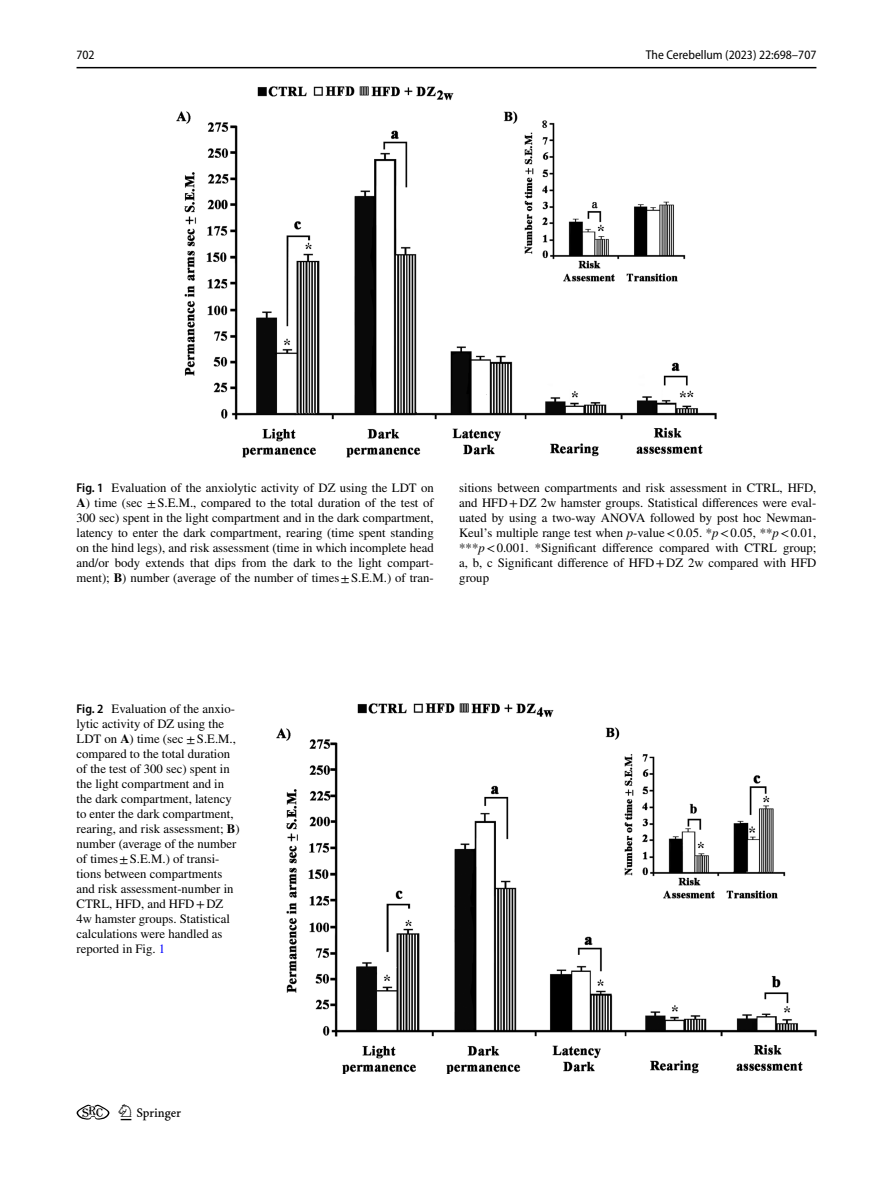
<style>
.page{position:relative;width:893px;height:1187px;background:#fff}
.page>*{position:absolute;margin:0;border:0;box-sizing:border-box;transform-origin:0 0}
.t1{font:22.5px "Springnew Regular 3";color:#000}
.t2{font:12.75px/15px "STIX";color:#000;text-align:justify}
.t3{font:semi-condensed 12.75px "Myriad Pro";color:#000}
.s1{font-family:"Myriad Pro";font-weight:600;font-stretch:semi-condensed}
.s2{font-weight:700}
.s3{font-style:italic}
.s4{color:#00f}
</style>
<div class="page">
<hr style="left:77px;top:67px;width:739px;height:1px;background:#000">
<svg style="left:77px;top:1104px;width:33px;height:15px"></svg>
<img style="left:176px;top:87px;width:540px;height:370px">
<img style="left:276px;top:703px;width:540px;height:370px">
<p class="t3" style="left:77px;top:48px;width:20px">702</p>
<p class="t3" style="left:646px;top:48px;width:172px">The Cerebellum (2023) 22:698–707</p>
<p class="t2" style="left:77px;top:481px;width:359px"><span class="s1">Fig. 1</span> Evaluation of the anxiolytic activity of DZ using the LDT on <span class="s2">A</span>) time (sec ±S.E.M., compared to the total duration of the test of 300 sec) spent in the light compartment and in the dark compartment, latency to enter the dark compartment, rearing (time spent standing on the hind legs), and risk assessment (time in which incomplete head and/or body extends that dips from the dark to the light compart&shy;ment); <span class="s2">B</span>) number (average of the number of times±S.E.M.) of tran-</p>
<p class="t2" style="left:459px;top:481px;width:359px">sitions between compartments and risk assessment in CTRL, HFD, and HFD+DZ 2w hamster groups. Statistical differences were eval&shy;uated by using a two-way ANOVA followed by post hoc Newman-Keul’s multiple range test when <span class="s3">p</span>-value&lt;0.05. *<span class="s3">p</span>&lt;0.05, **<span class="s3">p</span>&lt;0.01, ***<span class="s3">p</span>&lt;0.001. *Significant difference compared with CTRL group; a, b, c Significant difference of HFD+DZ 2w compared with HFD group</p>
<p class="t2" style="left:77px;top:702px;width:165px;text-align:left"><span class="s1">Fig. 2</span> Evaluation of the anxio&shy;lytic activity of DZ using the<br>LDT on <span class="s2">A</span>) time (sec ±S.E.M., compared to the total duration of the test of 300 sec) spent in the light compartment and in the dark compartment, latency to enter the dark compartment, rearing, and risk assessment; <span class="s2">B</span>) number (average of the number of times±S.E.M.) of transi&shy;tions between compartments and risk assessment-number in<br>CTRL, HFD, and HFD+DZ<br>4w hamster groups. Statistical calculations were handled as reported in Fig. <span class="s4">1</span></p>
<h1 class="t1" style="left:121px;top:1104px;width:62px">1 3</h1>
</div>
